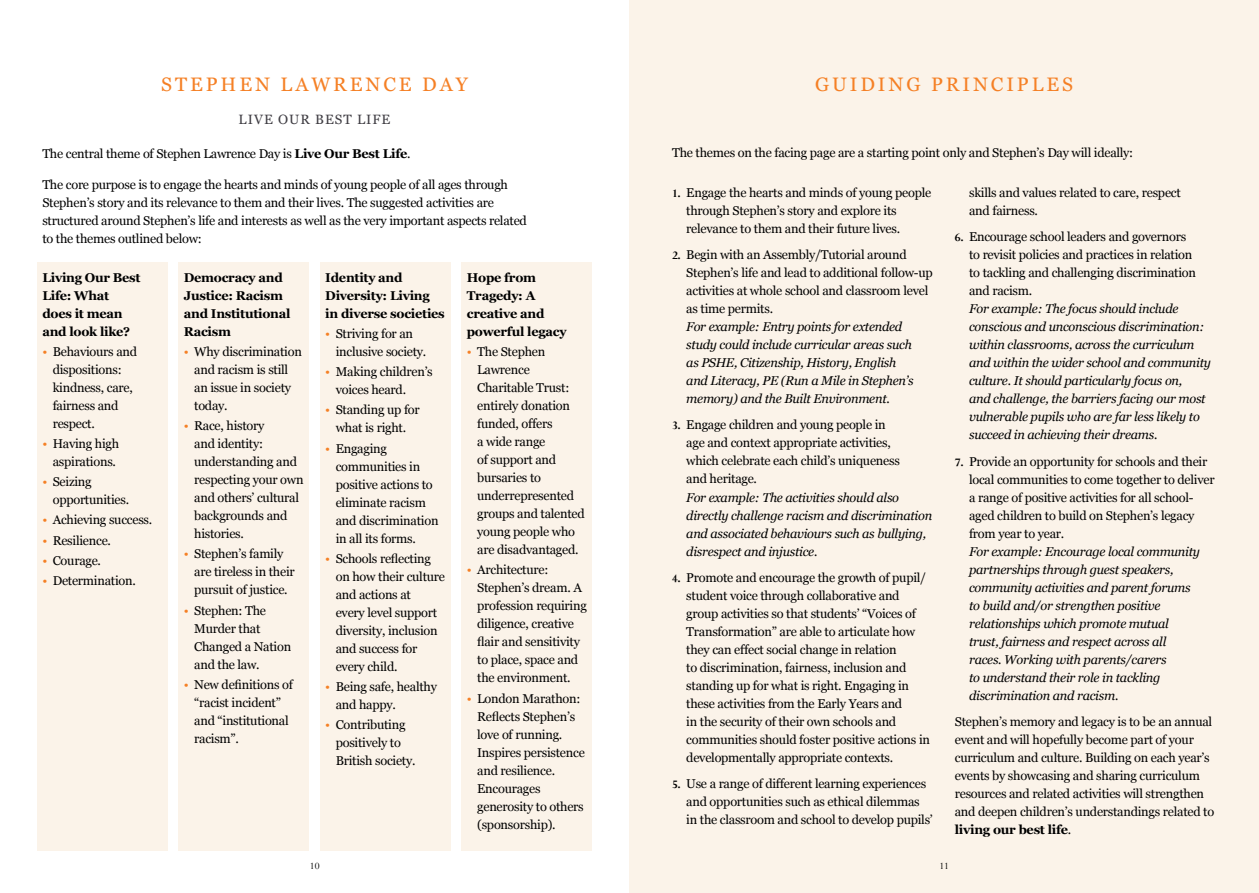
<style>
.page{position:relative;width:1259px;height:893px;background:#fff}
.page>*{position:absolute;margin:0;border:0;box-sizing:border-box;transform-origin:0 0}
.t1{font:19.5px "Georgia";letter-spacing:.15em;color:#f58025}
.t2{font:13.5px "Georgia";letter-spacing:.075em;color:#3f3d43}
.t3{font:12.75px/18px "Georgia";letter-spacing:-.02em;color:#000}
.t4{font:italic 12.75px/18px "Georgia";letter-spacing:-.02em;color:#000}
.t5{font:700 12.75px/18px "Georgia";letter-spacing:-.02em;color:#000}
.t6{font:10.65px "Perpetua";color:#000}
.s1{font-weight:700}
.s2{color:#f58025}
.s3{font-family:"Perpetua";font-weight:700}
</style>
<div class="page">
<div style="left:629px;top:0;width:630px;height:893px;background:#fbf3e9"></div>
<div style="left:37px;top:262px;width:131px;height:588px;background:#fbf3e9"></div>
<div style="left:178px;top:262px;width:131px;height:588px;background:#fbf3e9"></div>
<div style="left:320px;top:262px;width:131px;height:588px;background:#fbf3e9"></div>
<div style="left:461px;top:262px;width:131px;height:588px;background:#fbf3e9"></div>
<h1 class="t1" style="left:161px;top:70px;width:308px">STEPHEN LAWRENCE DAY</h1>
<p class="t2" style="left:239px;top:109px;width:153px">LIVE OUR BEST LIFE</p>
<p class="t3" style="left:42px;top:144px;width:370px">The central theme of Stephen Lawrence Day is <span class="s1">Live Our Best Life</span>.</p>
<p class="t3" style="left:42px;top:175px;width:486px">The core purpose is to engage the hearts and minds of young people of all ages through Stephen’s story and its relevance to them and their lives. The suggested activities are structured around Stephen’s life and interests as well as the very important aspects related to the themes outlined below:</p>
<p class="t5" style="left:42px;top:268px;width:100px">Living Our Best<br>Life: What does it mean and look like?</p>
<p class="t3" style="left:53px;top:342px;width:86px;text-indent:-10px"><span class="s2">•</span> Behaviours and dispositions: kindness, care, fairness and respect.</p>
<p class="t3" style="left:42px;top:434px;width:78px;text-align:center"><span class="s2">•</span> Having high aspirations.</p>
<p class="t3" style="left:53px;top:472px;width:78px;text-indent:-10px"><span class="s2">•</span> Seizing opportunities.</p>
<p class="t3" style="left:42px;top:510px;width:111px"><span class="s2">•</span> Achieving success.</p>
<p class="t3" style="left:42px;top:531px;width:70px"><span class="s2">•</span> Resilience.</p>
<p class="t3" style="left:42px;top:551px;width:60px"><span class="s2">•</span> Courage.</p>
<p class="t3" style="left:42px;top:571px;width:95px"><span class="s2">•</span> Determination.</p>
<p class="t5" style="left:184px;top:268px;width:108px">Democracy and<br>Justice: Racism and Institutional<br>Racism</p>
<p class="t3" style="left:194px;top:342px;width:109px;text-indent:-10px"><span class="s2">•</span> Why discrimination and racism is still an issue in society today.</p>
<p class="t3" style="left:194px;top:416px;width:111px;text-indent:-10px"><span class="s2">•</span> Race, history<br>and identity: understanding and respecting your own and others’ cultural backgrounds and histories.</p>
<p class="t3" style="left:194px;top:544px;width:102px;text-indent:-10px"><span class="s2">•</span> Stephen’s family are tireless in their pursuit of justice.</p>
<p class="t3" style="left:194px;top:601px;width:99px;text-indent:-10px"><span class="s2">•</span> Stephen: The<br>Murder that<br>Changed a Nation and the law.</p>
<p class="t3" style="left:194px;top:675px;width:100px;text-indent:-10px"><span class="s2">•</span> New definitions of “racist incident” and “institutional racism”.</p>
<p class="t5" style="left:325px;top:268px;width:121px">Identity and<br>Diversity: Living in diverse societies</p>
<p class="t3" style="left:336px;top:324px;width:92px;text-indent:-10px"><span class="s2">•</span> Striving for an inclusive society.</p>
<p class="t3" style="left:336px;top:362px;width:99px;text-indent:-10px"><span class="s2">•</span> Making children’s voices heard.</p>
<p class="t3" style="left:325px;top:401px;width:96px;text-align:center"><span class="s2">•</span> Standing up for what is right.</p>
<p class="t3" style="left:336px;top:439px;width:104px;text-indent:-10px"><span class="s2">•</span> Engaging communities in positive actions to eliminate racism and discrimination in all its forms.</p>
<p class="t3" style="left:336px;top:549px;width:111px;text-indent:-10px"><span class="s2">•</span> Schools reflecting on how their culture and actions at<br>every level support diversity, inclusion and success for every child.</p>
<p class="t3" style="left:336px;top:677px;width:103px;text-indent:-10px"><span class="s2">•</span> Being safe, healthy and happy.</p>
<p class="t3" style="left:336px;top:715px;width:81px;text-indent:-10px"><span class="s2">•</span> Contributing positively to<br>British society.</p>
<p class="t5" style="left:467px;top:268px;width:101px">Hope from<br>Tragedy: A creative and powerful legacy</p>
<p class="t3" style="left:477px;top:342px;width:109px;text-indent:-10px"><span class="s2">•</span> The Stephen<br>Lawrence<br>Charitable Trust: entirely donation funded, offers<br>a wide range<br>of support and bursaries to underrepresented groups and talented young people who are disadvantaged.</p>
<p class="t3" style="left:477px;top:560px;width:111px;text-indent:-10px"><span class="s2">•</span> Architecture:<br>Stephen’s dream. A profession requiring diligence, creative flair and sensitivity to place, space and the environment.</p>
<p class="t3" style="left:477px;top:689px;width:109px;text-indent:-10px"><span class="s2">•</span> London Marathon:<br>Reflects Stephen’s love of running.<br>Inspires persistence and resilience.<br>Encourages generosity to others (sponsorship).</p>
<h1 class="t1" style="left:815px;top:70px;width:259px">GUIDING PRINCIPLES</h1>
<p class="t3" style="left:672px;top:143px;width:463px">The themes on the facing page are a starting point only and Stephen’s Day will ideally:</p>
<p class="t3" style="left:686px;top:183px;width:246px;text-indent:-14px"><span class="s3">1.</span> Engage the hearts and minds of young people through Stephen’s story and explore its relevance to them and their future lives.</p>
<p class="t3" style="left:686px;top:245px;width:248px;text-indent:-14px"><span class="s3">2.</span> Begin with an Assembly/Tutorial around Stephen’s life and lead to additional follow-up activities at whole school and classroom level as time permits.</p>
<p class="t4" style="left:686px;top:317px;width:229px">For example: Entry points for extended study could include curricular areas such as PSHE, Citizenship, History, English and Literacy, PE (Run a Mile in Stephen’s memory) and the Built Environment.</p>
<p class="t3" style="left:686px;top:416px;width:215px;text-indent:-14px"><span class="s3">3.</span> Engage children and young people in age and context appropriate activities, which celebrate each child’s uniqueness and heritage.</p>
<p class="t4" style="left:686px;top:488px;width:247px">For example: The activities should also directly challenge racism and discrimination and associated behaviours such as bullying, disrespect and injustice.</p>
<p class="t3" style="left:686px;top:568px;width:245px;text-indent:-14px"><span class="s3">4.</span> Promote and encourage the growth of pupil/ student voice through collaborative and group activities so that students’ “Voices of Transformation” are able to articulate how they can effect social change in relation<br>to discrimination, fairness, inclusion and standing up for what is right. Engaging in these activities from the Early Years and<br>in the security of their own schools and communities should foster positive actions in developmentally appropriate contexts.</p>
<p class="t3" style="left:686px;top:774px;width:248px;text-indent:-14px"><span class="s3">5.</span> Use a range of different learning experiences and opportunities such as ethical dilemmas in the classroom and school to develop pupils’</p>
<p class="t3" style="left:969px;top:183px;width:213px">skills and values related to care, respect and fairness.</p>
<p class="t3" style="left:969px;top:227px;width:228px;text-indent:-14px"><span class="s3">6.</span> Encourage school leaders and governors to revisit policies and practices in relation to tackling and challenging discrimination and racism.</p>
<p class="t4" style="left:969px;top:299px;width:243px">For example: The focus should include conscious and unconscious discrimination: within classrooms, across the curriculum and within the wider school and community culture. It should particularly focus on,<br>and challenge, the barriers facing our most vulnerable pupils who are far less likely to succeed in achieving their dreams.</p>
<p class="t3" style="left:969px;top:452px;width:247px;text-indent:-14px"><span class="s3">7.</span> Provide an opportunity for schools and their local communities to come together to deliver a range of positive activities for all school&shy;aged children to build on Stephen’s legacy from year to year.</p>
<p class="t4" style="left:969px;top:542px;width:232px">For example: Encourage local community partnerships through guest speakers, community activities and parent forums to build and/or strengthen positive relationships which promote mutual trust, fairness and respect across all races. Working with parents/carers<br>to understand their role in tackling discrimination and racism.</p>
<p class="t3" style="left:955px;top:712px;width:261px">Stephen’s memory and legacy is to be an annual event and will hopefully become part of your curriculum and culture. Building on each year’s events by showcasing and sharing curriculum resources and related activities will strengthen and deepen children’s understandings related to <span class="s1">living our best life</span>.</p>
<p class="t6" style="left:310px;top:859px;width:11px">10</p>
<p class="t6" style="left:939px;top:859px;width:11px">11</p>
</div>
